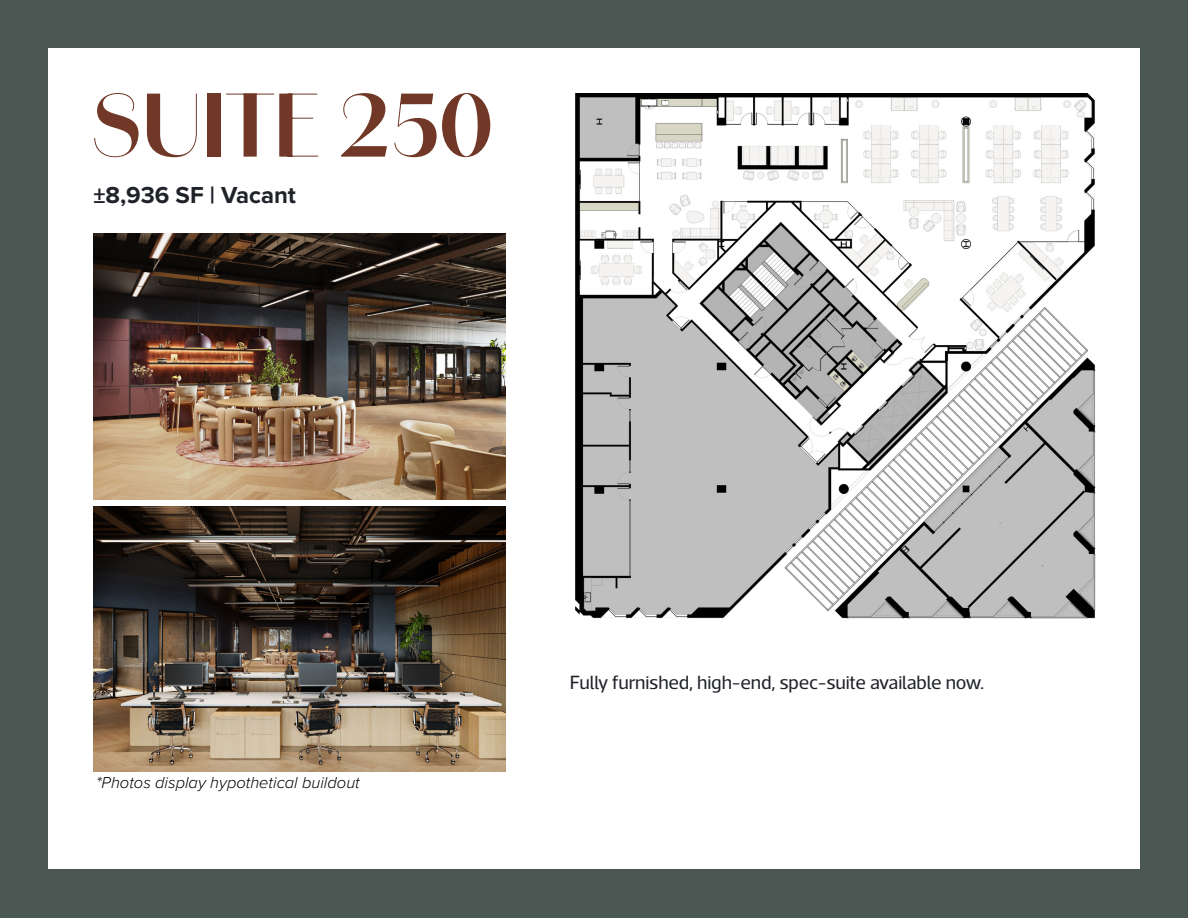
<style>
.page{position:relative;width:1188px;height:918px;background:#4a5753}
.page>*{position:absolute;margin:0;border:0;box-sizing:border-box;transform-origin:0 0}
.t1{font:700 82.5px "Amandine";color:#713827}
.t2{font:700 24px "Proxima Nova";color:#1f2228}
.t3{font:19.5px "Acto";letter-spacing:-.01em;color:#1f2228}
.t4{font:italic 300 16.5px "Proxima Nova";color:#000}
</style>
<div class="page">
<div style="left:49px;top:49px;width:1091px;height:820px;background:#fff"></div>
<img style="left:93px;top:234px;width:412px;height:265px">
<img style="left:575px;top:94px;width:520px;height:525px">
<img style="left:93px;top:507px;width:412px;height:265px">
<h1 class="t1" style="left:90px;top:66px;width:404px">SUITE 250</h1>
<p class="t2" style="left:93px;top:177px;width:204px">±8,936 SF | Vacant</p>
<p class="t4" style="left:96px;top:770px;width:265px">*Photos display hypothetical buildout</p>
<p class="t3" style="left:570px;top:671px;width:416px">Fully furnished, high-end, spec-suite available now.</p>
</div>
